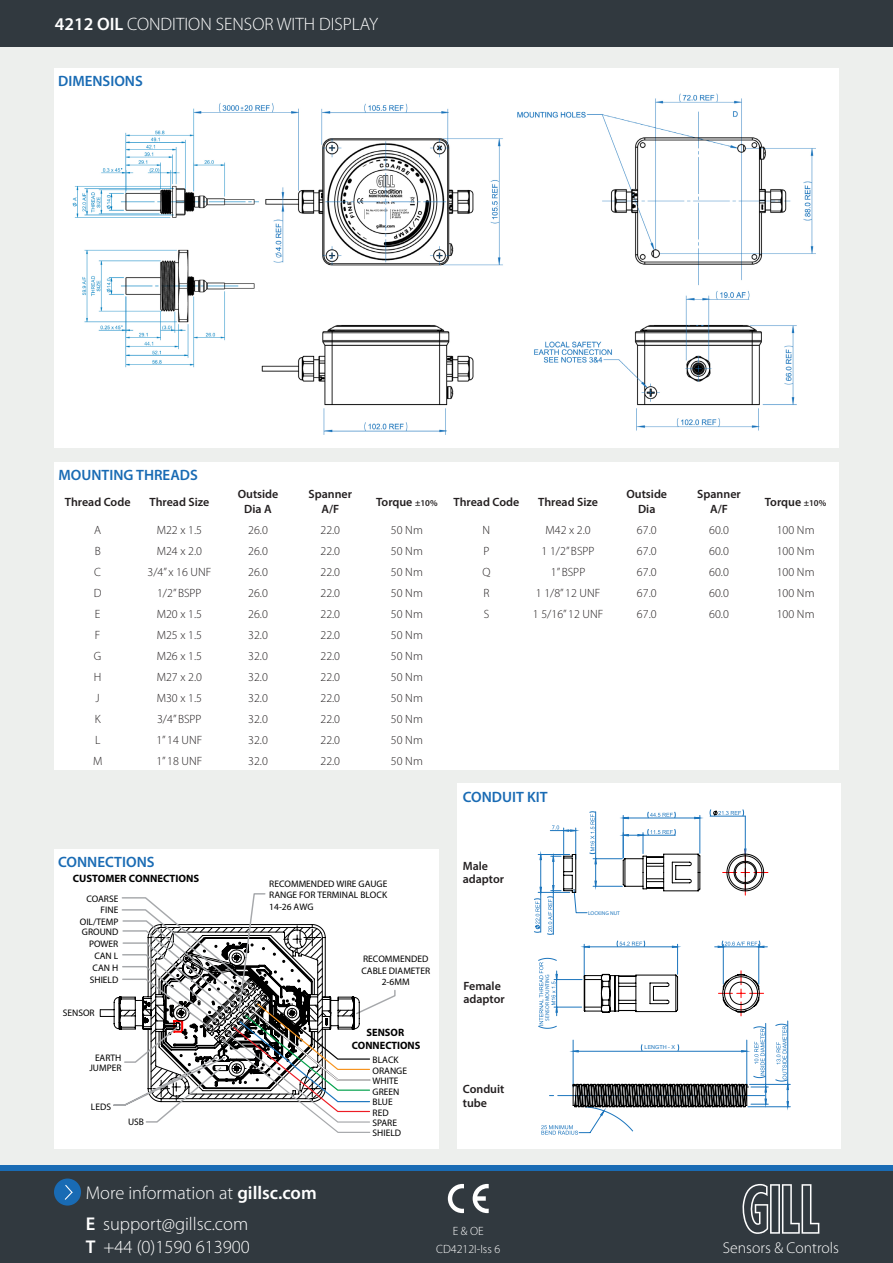
<style>
.page{position:relative;width:893px;height:1263px;background:#fff}
.page>*{position:absolute;margin:0;border:0;box-sizing:border-box;transform-origin:0 0}
.t1{font:300 18.6px "Myriad Pro";color:#fff}
.t2{font:300 18px "Myriad Pro";color:#fff}
.t3{font:300 15.6px "Myriad Pro";color:#fff}
.t4{font:600 15px "Myriad Pro";color:#196bb4}
.t5{font:300 12px "Myriad Pro";color:#231f20}
.t6{font:600 12px/14.4px "Myriad Pro";color:#231f20;text-align:center}
.t7{font:300 12px "Myriad Pro";color:#fff}
.t8{font:700 10.65px/12.8px "Myriad Pro";color:#000;text-align:center}
.t9{font:9.45px/10.5px "Myriad Pro";color:#000;text-align:center}
.t10{font:5.4px "Myriad Pro";color:#1c75bd}
.t11{font:5.4px "Arial";color:#1c75bd}
.s1{font-weight:600}
.s2{font-size:9px}
</style>
<div class="page">
<div style="left:0;top:0;width:893px;height:1171px;background:#edefed"></div>
<div style="left:54px;top:849px;width:384px;height:300px;background:#fff"></div>
<div style="left:0;top:1171px;width:893px;height:92px;background:#31393f"></div>
<svg style="left:742px;top:1184px;width:77px;height:50px"></svg>
<div style="left:54px;top:68px;width:785px;height:380px;background:#fff"></div>
<div style="left:54px;top:1178px;width:27px;height:27px;background:#196bb4;border-radius:50%"></div>
<svg style="left:64px;top:1185px;width:9px;height:15px"></svg>
<div style="left:0;top:0;width:893px;height:47px;background:#31393f"></div>
<div style="left:0;top:1165px;width:893px;height:6px;background:#196bb4"></div>
<svg style="left:473px;top:1184px;width:16px;height:29px"></svg>
<svg style="left:448px;top:1184px;width:16px;height:29px"></svg>
<div style="left:457px;top:783px;width:383px;height:366px;background:#fff"></div>
<svg style="left:100px;top:893px;width:296px;height:240px"></svg>
<svg style="left:534px;top:809px;width:257px;height:326px"></svg>
<div style="left:493px;top:1074px;width:42px;height:44px;background:#fff"></div>
<div style="left:54px;top:462px;width:785px;height:308px;background:#fff"></div>
<img style="left:72px;top:93px;width:743px;height:342px">
<p class="t2" style="left:55px;top:13px;width:325px"><span class="s1">4212 OIL</span> CONDITION SENSOR WITH DISPLAY</p>
<p class="t4" style="left:58px;top:71px;width:86px">DIMENSIONS</p>
<p class="t4" style="left:59px;top:466px;width:141px">MOUNTING THREADS</p>
<p class="t6" style="left:65px;top:494px;width:67px">Thread Code</p>
<p class="t6" style="left:150px;top:494px;width:61px">Thread Size</p>
<p class="t6" style="left:238px;top:487px;width:42px">Outside<br>Dia A</p>
<p class="t6" style="left:309px;top:487px;width:45px">Spanner<br>A/F</p>
<p class="t6" style="left:376px;top:494px;width:63px">Torque <span class="s2">±10%</span></p>
<p class="t6" style="left:454px;top:494px;width:67px">Thread Code</p>
<p class="t6" style="left:538px;top:494px;width:61px">Thread Size</p>
<p class="t6" style="left:626px;top:487px;width:42px">Outside<br>Dia</p>
<p class="t6" style="left:697px;top:487px;width:45px">Spanner<br>A/F</p>
<p class="t6" style="left:765px;top:494px;width:63px">Torque <span class="s2">±10%</span></p>
<p class="t5" style="left:94px;top:522px;width:9px">A</p>
<p class="t5" style="left:157px;top:522px;width:47px">M22 x 1.5</p>
<p class="t5" style="left:248px;top:522px;width:21px">26.0</p>
<p class="t5" style="left:320px;top:522px;width:21px">22.0</p>
<p class="t5" style="left:391px;top:522px;width:34px">50 Nm</p>
<p class="t5" style="left:483px;top:522px;width:9px">N</p>
<p class="t5" style="left:545px;top:522px;width:47px">M42 x 2.0</p>
<p class="t5" style="left:637px;top:522px;width:21px">67.0</p>
<p class="t5" style="left:709px;top:522px;width:21px">60.0</p>
<p class="t5" style="left:777px;top:522px;width:39px">100 Nm</p>
<p class="t5" style="left:95px;top:543px;width:8px">B</p>
<p class="t5" style="left:157px;top:543px;width:47px">M24 x 2.0</p>
<p class="t5" style="left:248px;top:543px;width:21px">26.0</p>
<p class="t5" style="left:320px;top:543px;width:21px">22.0</p>
<p class="t5" style="left:391px;top:543px;width:34px">50 Nm</p>
<p class="t5" style="left:483px;top:543px;width:8px">P</p>
<p class="t5" style="left:542px;top:543px;width:55px">1 1/2” BSPP</p>
<p class="t5" style="left:637px;top:543px;width:21px">67.0</p>
<p class="t5" style="left:709px;top:543px;width:21px">60.0</p>
<p class="t5" style="left:777px;top:543px;width:39px">100 Nm</p>
<p class="t5" style="left:94px;top:564px;width:8px">C</p>
<p class="t5" style="left:148px;top:564px;width:65px">3/4” x 16 UNF</p>
<p class="t5" style="left:248px;top:564px;width:21px">26.0</p>
<p class="t5" style="left:320px;top:564px;width:21px">22.0</p>
<p class="t5" style="left:391px;top:564px;width:34px">50 Nm</p>
<p class="t5" style="left:482px;top:564px;width:10px">Q</p>
<p class="t5" style="left:551px;top:564px;width:36px">1” BSPP</p>
<p class="t5" style="left:637px;top:564px;width:21px">67.0</p>
<p class="t5" style="left:709px;top:564px;width:21px">60.0</p>
<p class="t5" style="left:777px;top:564px;width:39px">100 Nm</p>
<p class="t5" style="left:94px;top:585px;width:9px">D</p>
<p class="t5" style="left:157px;top:585px;width:46px">1/2” BSPP</p>
<p class="t5" style="left:248px;top:585px;width:21px">26.0</p>
<p class="t5" style="left:320px;top:585px;width:21px">22.0</p>
<p class="t5" style="left:391px;top:585px;width:34px">50 Nm</p>
<p class="t5" style="left:483px;top:585px;width:8px">R</p>
<p class="t5" style="left:536px;top:585px;width:66px">1 1/8” 12 UNF</p>
<p class="t5" style="left:637px;top:585px;width:21px">67.0</p>
<p class="t5" style="left:709px;top:585px;width:21px">60.0</p>
<p class="t5" style="left:777px;top:585px;width:39px">100 Nm</p>
<p class="t5" style="left:95px;top:606px;width:7px">E</p>
<p class="t5" style="left:157px;top:606px;width:47px">M20 x 1.5</p>
<p class="t5" style="left:248px;top:606px;width:21px">26.0</p>
<p class="t5" style="left:320px;top:606px;width:21px">22.0</p>
<p class="t5" style="left:391px;top:606px;width:34px">50 Nm</p>
<p class="t5" style="left:484px;top:606px;width:7px">S</p>
<p class="t5" style="left:533px;top:606px;width:72px">1 5/16” 12 UNF</p>
<p class="t5" style="left:637px;top:606px;width:21px">67.0</p>
<p class="t5" style="left:709px;top:606px;width:21px">60.0</p>
<p class="t5" style="left:777px;top:606px;width:39px">100 Nm</p>
<p class="t5" style="left:95px;top:627px;width:7px">F</p>
<p class="t5" style="left:157px;top:627px;width:47px">M25 x 1.5</p>
<p class="t5" style="left:248px;top:627px;width:21px">32.0</p>
<p class="t5" style="left:320px;top:627px;width:21px">22.0</p>
<p class="t5" style="left:391px;top:627px;width:34px">50 Nm</p>
<p class="t5" style="left:94px;top:648px;width:9px">G</p>
<p class="t5" style="left:157px;top:648px;width:47px">M26 x 1.5</p>
<p class="t5" style="left:248px;top:648px;width:21px">32.0</p>
<p class="t5" style="left:320px;top:648px;width:21px">22.0</p>
<p class="t5" style="left:391px;top:648px;width:34px">50 Nm</p>
<p class="t5" style="left:94px;top:669px;width:9px">H</p>
<p class="t5" style="left:157px;top:669px;width:47px">M27 x 2.0</p>
<p class="t5" style="left:248px;top:669px;width:21px">32.0</p>
<p class="t5" style="left:320px;top:669px;width:21px">22.0</p>
<p class="t5" style="left:391px;top:669px;width:34px">50 Nm</p>
<p class="t5" style="left:96px;top:690px;width:6px">J</p>
<p class="t5" style="left:157px;top:690px;width:47px">M30 x 1.5</p>
<p class="t5" style="left:248px;top:690px;width:21px">32.0</p>
<p class="t5" style="left:320px;top:690px;width:21px">22.0</p>
<p class="t5" style="left:391px;top:690px;width:34px">50 Nm</p>
<p class="t5" style="left:95px;top:711px;width:7px">K</p>
<p class="t5" style="left:157px;top:711px;width:46px">3/4” BSPP</p>
<p class="t5" style="left:248px;top:711px;width:21px">32.0</p>
<p class="t5" style="left:320px;top:711px;width:21px">22.0</p>
<p class="t5" style="left:391px;top:711px;width:34px">50 Nm</p>
<p class="t5" style="left:95px;top:732px;width:7px">L</p>
<p class="t5" style="left:156px;top:732px;width:47px">1” 14 UNF</p>
<p class="t5" style="left:248px;top:732px;width:21px">32.0</p>
<p class="t5" style="left:320px;top:732px;width:21px">22.0</p>
<p class="t5" style="left:391px;top:732px;width:34px">50 Nm</p>
<p class="t5" style="left:93px;top:753px;width:11px">M</p>
<p class="t5" style="left:156px;top:753px;width:47px">1” 18 UNF</p>
<p class="t5" style="left:248px;top:753px;width:21px">32.0</p>
<p class="t5" style="left:320px;top:753px;width:21px">22.0</p>
<p class="t5" style="left:391px;top:753px;width:34px">50 Nm</p>
<p class="t4" style="left:58px;top:852px;width:98px">CONNECTIONS</p>
<p class="t8" style="left:73px;top:872px;width:128px">CUSTOMER CONNECTIONS</p>
<p class="t9" style="left:80px;top:893px;width:40px;line-height:11.1px;text-align:right">COARSE<br>FINE<br>OIL/TEMP<br>GROUND</p>
<p class="t9" style="left:89px;top:938px;width:31px;line-height:11.1px">POWER<br>CAN L</p>
<p class="t9" style="left:90px;top:961px;width:30px;line-height:12.3px;text-align:left">CAN H<br>SHIELD</p>
<p class="t9" style="left:63px;top:1008px;width:33px">SENSOR</p>
<p class="t9" style="left:89px;top:1053px;width:34px;line-height:9.4px">EARTH<br>JUMPER</p>
<p class="t9" style="left:91px;top:1101px;width:22px">LEDS</p>
<p class="t9" style="left:128px;top:1116px;width:17px">USB</p>
<p class="t9" style="left:269px;top:878px;width:120px;line-height:11.4px;text-align:justify">RECOMMENDED WIRE GAUGE RANGE FOR TERMINAL BLOCK 14-26 AWG</p>
<p class="t9" style="left:361px;top:953px;width:70px;line-height:11.4px">RECOMMENDED<br>CABLE DIAMETER<br>2-6MM</p>
<p class="t8" style="left:352px;top:1026px;width:70px">SENSOR<br>CONNECTIONS</p>
<p class="t9" style="left:373px;top:1055px;width:36px;text-align:left">BLACK<br>ORANGE<br>WHITE<br>GREEN<br>BLUE<br>RED<br>SPARE<br>SHIELD</p>
<p class="t4" style="left:463px;top:787px;width:86px">CONDUIT KIT</p>
<p class="t6" style="left:463px;top:858px;width:27px">Male</p>
<p class="t6" style="left:463px;top:872px;width:43px">adaptor</p>
<p class="t6" style="left:463px;top:978px;width:39px">Female</p>
<p class="t6" style="left:463px;top:991px;width:43px">adaptor</p>
<p class="t6" style="left:463px;top:1082px;width:43px">Conduit</p>
<p class="t6" style="left:463px;top:1095px;width:26px">tube</p>
<p class="t10" style="left:544px;top:1020px;width:47px;rotate:-90deg">SENSOR MOUNTING</p>
<p class="t1" style="left:86px;top:1181px;width:233px">More information at <span class="s1">gillsc.com</span></p>
<p class="t1" style="left:86px;top:1213px;width:164px"><span class="s1">E</span> support@gillsc.com</p>
<p class="t1" style="left:86px;top:1235px;width:166px"><span class="s1">T</span> +44 (0)1590 613900</p>
<p class="t7" style="left:453px;top:1224px;width:33px">E &amp; OE</p>
<p class="t7" style="left:436px;top:1241px;width:66px">CD4212I-Iss 6</p>
<p class="t10" style="left:588px;top:909px;width:33px">LOCKING NUT</p>
<p class="t11" style="left:645px;top:1044px;width:32px">LENGTH - X</p>
<p class="t3" style="left:723px;top:1238px;width:118px">Sensors &amp; Controls</p>
</div>
